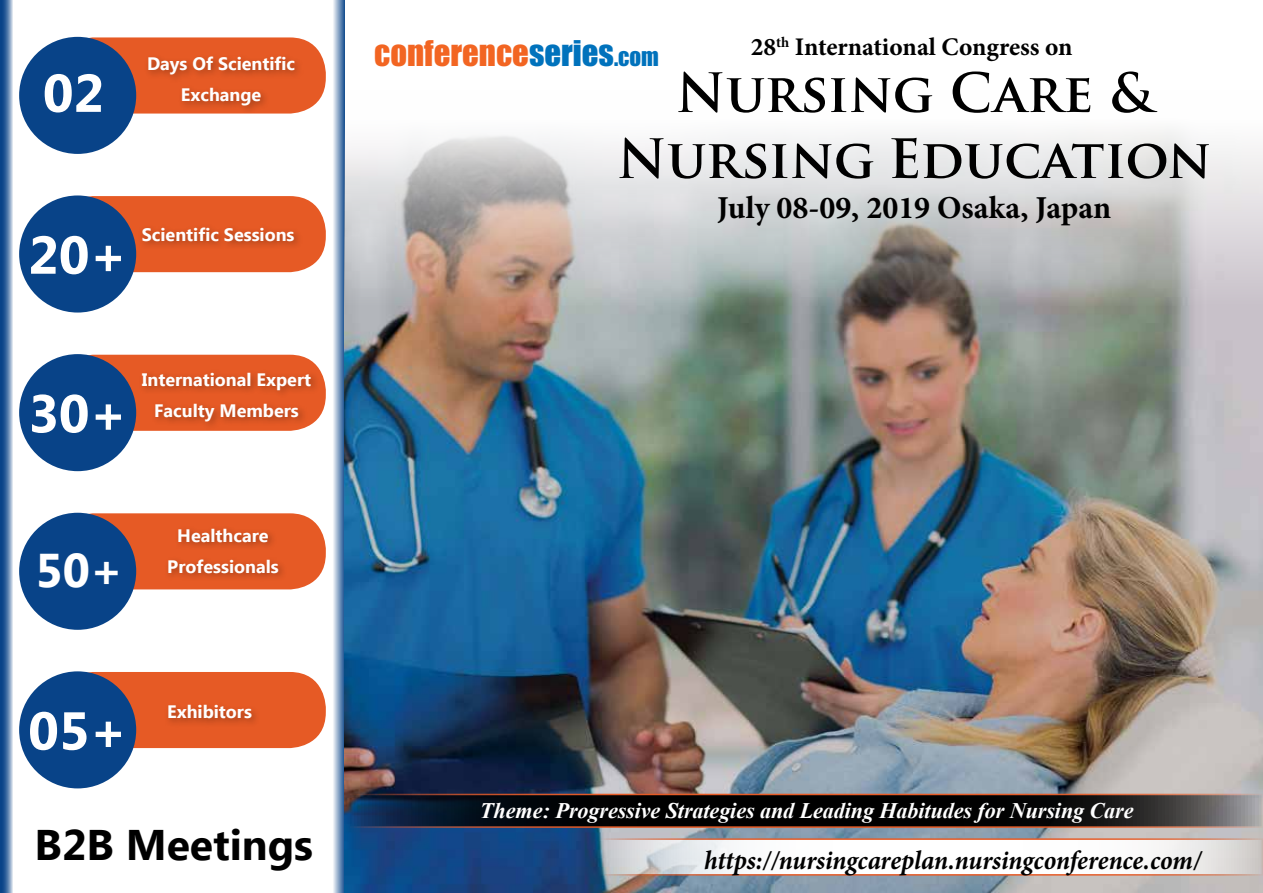
<style>
.page{position:relative;width:1263px;height:893px;background:#fff}
.page>*{position:absolute;margin:0;border:0;box-sizing:border-box;transform-origin:0 0}
.t1{font:700 53.25px "Ebrima";color:#fff}
.t2{font:700 52.65px/66px "Trajan Pro";letter-spacing:-.01em;color:#000;text-align:center}
.t3{font:700 47.25px "Ebrima";color:#fff}
.t4{font:700 42.75px "Ebrima";color:#000}
.t5{font:32.7px "Impact";color:#f26522}
.t6{font:700 31.95px "Minion Pro";color:#000}
.t7{font:italic 700 26.85px "Minion Pro";letter-spacing:-.005em;color:#000;scale:.95 1}
.t8{font:700 25.35px "Minion Pro";letter-spacing:-.005em;color:#000}
.t9{font:italic 700 22.2px "Times New Roman";letter-spacing:-.005em;color:#fff}
.t10{font:700 18px/30.9px "Ebrima";color:#fff;text-align:center}
.s1{color:#0072bc}
.s2{font-size:22.95px;color:#0072bc}
</style>
<div class="page">
<svg style="left:333px;top:0;width:12px;height:893px"></svg>
<div style="left:58px;top:37px;width:268px;height:77px;background:#e65a25;border-radius:36px"></div>
<div style="left:19px;top:37px;width:117px;height:117px;background:#084388;border-radius:50%"></div>
<div style="left:144px;top:53px;width:160px;height:62px;background:#000;opacity:.3"></div>
<div style="left:58px;top:196px;width:268px;height:76px;background:#e65a25;border-radius:36px"></div>
<div style="left:19px;top:195px;width:117px;height:118px;background:#084388;border-radius:50%"></div>
<div style="left:138px;top:224px;width:165px;height:27px;background:#000;opacity:.3"></div>
<div style="left:58px;top:355px;width:268px;height:76px;background:#e65a25;border-radius:36px"></div>
<div style="left:19px;top:354px;width:117px;height:117px;background:#084388;border-radius:50%"></div>
<div style="left:138px;top:369px;width:182px;height:61px;background:#000;opacity:.3"></div>
<div style="left:58px;top:513px;width:268px;height:76px;background:#e65a25;border-radius:36px"></div>
<div style="left:19px;top:513px;width:117px;height:117px;background:#084388;border-radius:50%"></div>
<div style="left:164px;top:525px;width:124px;height:57px;background:#000;opacity:.3"></div>
<div style="left:58px;top:672px;width:268px;height:76px;background:#e65a25;border-radius:36px"></div>
<div style="left:19px;top:671px;width:117px;height:117px;background:#084388;border-radius:50%"></div>
<div style="left:164px;top:701px;width:97px;height:27px;background:#000;opacity:.3"></div>
<svg style="left:0;top:0;width:13px;height:893px"></svg>
<img style="left:345px;top:130px;width:918px;height:763px">
<svg style="left:597px;top:838px;width:666px;height:38px"></svg>
<svg style="left:348px;top:797px;width:912px;height:28px;fill:#010304"></svg>
<div style="left:345px;top:794px;width:918px;height:34px;border:2px solid #e65a25"></div>
<h1 class="t1" style="left:43px;top:53px;width:63px">02</h1>
<p class="t10" style="left:147px;top:49px;width:150px">Days Of Scientific<br>Exchange</p>
<h1 class="t1" style="left:28px;top:215px;width:100px">20+</h1>
<p class="t10" style="left:142px;top:220px;width:154px">Scientific Sessions</p>
<h1 class="t1" style="left:28px;top:374px;width:100px">30+</h1>
<p class="t10" style="left:142px;top:365px;width:171px">International Expert<br>Faculty Members</p>
<h3 class="t3" style="left:36px;top:535px;width:89px">50+</h3>
<p class="t10" style="left:167px;top:521px;width:113px">Healthcare<br>Professionals</p>
<h1 class="t1" style="left:28px;top:691px;width:100px">05+</h1>
<p class="t10" style="left:167px;top:697px;width:86px">Exhibitors</p>
<h3 class="t4" style="left:35px;top:813px;width:280px">B2B Meetings</h3>
<h3 class="t5" style="left:374px;top:28px;width:286px">CONFERENCE<span class="s1">SERIES</span><span class="s2">.COM</span></h3>
<h3 class="t8" style="left:751px;top:29px;width:323px">28<sup>th</sup> International Congress on</h3>
<h2 class="t2" style="left:617px;top:60px;width:596px">Nursing Care &amp;<br>Nursing Education</h2>
<h3 class="t6" style="left:717px;top:185px;width:396px">July 08-09, 2019 Osaka, Japan</h3>
<p class="t9" style="left:480px;top:795px;width:655px">Theme: Progressive Strategies and Leading Habitudes for Nursing Care</p>
<h3 class="t7" style="left:704px;top:841px;width:525px">https://nursingcareplan.nursingconference.com/</h3>
</div>
